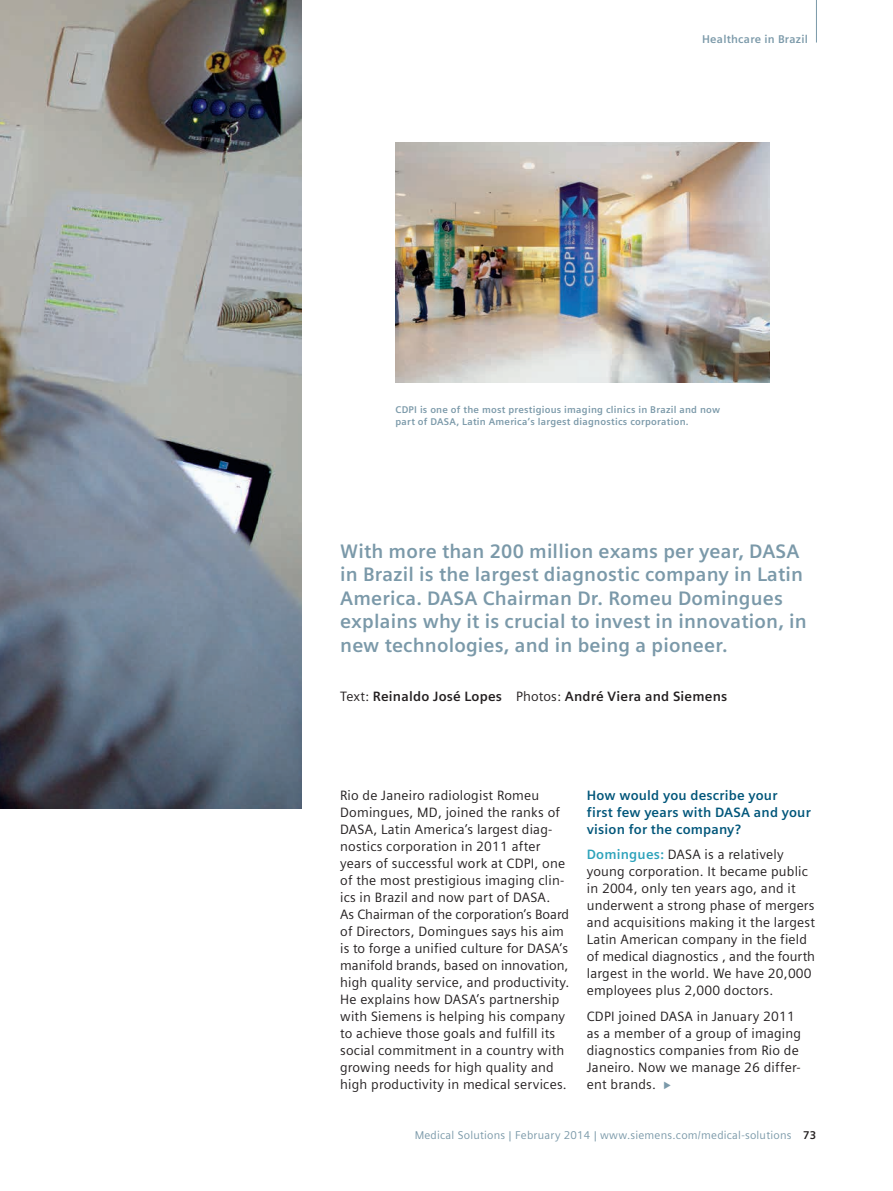
<style>
.page{position:relative;width:893px;height:1191px;background:#fff}
.page>*{position:absolute;margin:0;border:0;box-sizing:border-box;transform-origin:0 0}
.t1{font:700 19.5px/23.4px "Siemens Sans";letter-spacing:.01em;color:#7b99a9}
.t2{font:13.5px/17px "Siemens Sans";letter-spacing:.015em;color:#231f20}
.t3{font:700 13.5px/17px "Siemens Sans";letter-spacing:.015em;color:#00567a}
.t4{font:700 13.5px "Siemens Sans";letter-spacing:.015em;color:#231f20}
.t5{font:11.25px "Siemens Sans";letter-spacing:.02em;color:#7b99a9}
.t6{font:700 11.25px "Siemens Sans";letter-spacing:.02em;color:#7b99a9}
.t7{font:700 9.75px/12.8px "Siemens Sans";letter-spacing:.025em;color:#7b99a9}
.s1{font-weight:400}
.s2{font-weight:700;color:#2da3bb}
.s3{font-weight:700;color:#231f20}
</style>
<div class="page">
<img style="left:0;top:0;width:302px;height:808px">
<img style="left:395px;top:142px;width:375px;height:241px">
<hr style="left:816px;top:0;width:1px;height:43px;background:#7b99a9">
<p class="t6" style="left:702px;top:32px;width:107px">Healthcare in Brazil</p>
<p class="t7" style="left:395px;top:403px;width:326px">CDPI is one of the most prestigious imaging clinics in Brazil and now part of DASA, Latin America’s largest diagnostics corporation.</p>
<p class="t1" style="left:340px;top:539px;width:468px">With more than 200 million exams per year, DASA in Brazil is the largest diagnostic company in Latin America. DASA Chairman Dr. Romeu Domingues explains why it is crucial to invest in innovation, in new technologies, and in being a pioneer.</p>
<p class="t4" style="left:340px;top:688px;width:389px"><span class="s1">Text:</span> Reinaldo José Lopes <span class="s1">Photos:</span> André Viera and Siemens</p>
<p class="t2" style="left:340px;top:786px;width:231px">Rio de Janeiro radiologist Romeu Domingues, MD, joined the ranks of DASA, Latin America’s largest diag&shy;nostics corporation in 2011 after years of successful work at CDPI, one of the most prestigious imaging clin&shy;ics in Brazil and now part of DASA.<br>As Chairman of the corporation’s Board of Directors, Domingues says his aim is to forge a unified culture for DASA’s manifold brands, based on innovation, high quality service, and productivity.<br>He explains how DASA’s partnership with Siemens is helping his company to achieve those goals and fulfill its social commitment in a country with growing needs for high quality and high productivity in medical services.</p>
<p class="t3" style="left:587px;top:786px;width:226px">How would you describe your<br>first few years with DASA and your vision for the company?</p>
<p class="t2" style="left:587px;top:846px;width:230px"><span class="s2">Domingues:</span> DASA is a relatively young corporation. It became public in 2004, only ten years ago, and it underwent a strong phase of mergers and acquisitions making it the largest Latin American company in the field of medical diagnostics , and the fourth largest in the world. We have 20,000 employees plus 2,000 doctors.</p>
<p class="t2" style="left:587px;top:1007px;width:216px">CDPI joined DASA in January 2011 as a member of a group of imaging diagnostics companies from Rio de<br>Janeiro. Now we manage 26 differ&shy;ent brands.</p>
<p class="t5" style="left:415px;top:1129px;width:403px">Medical Solutions | February 2014 | www.siemens.com/medical-solutions <span class="s3">73</span></p>
</div>
